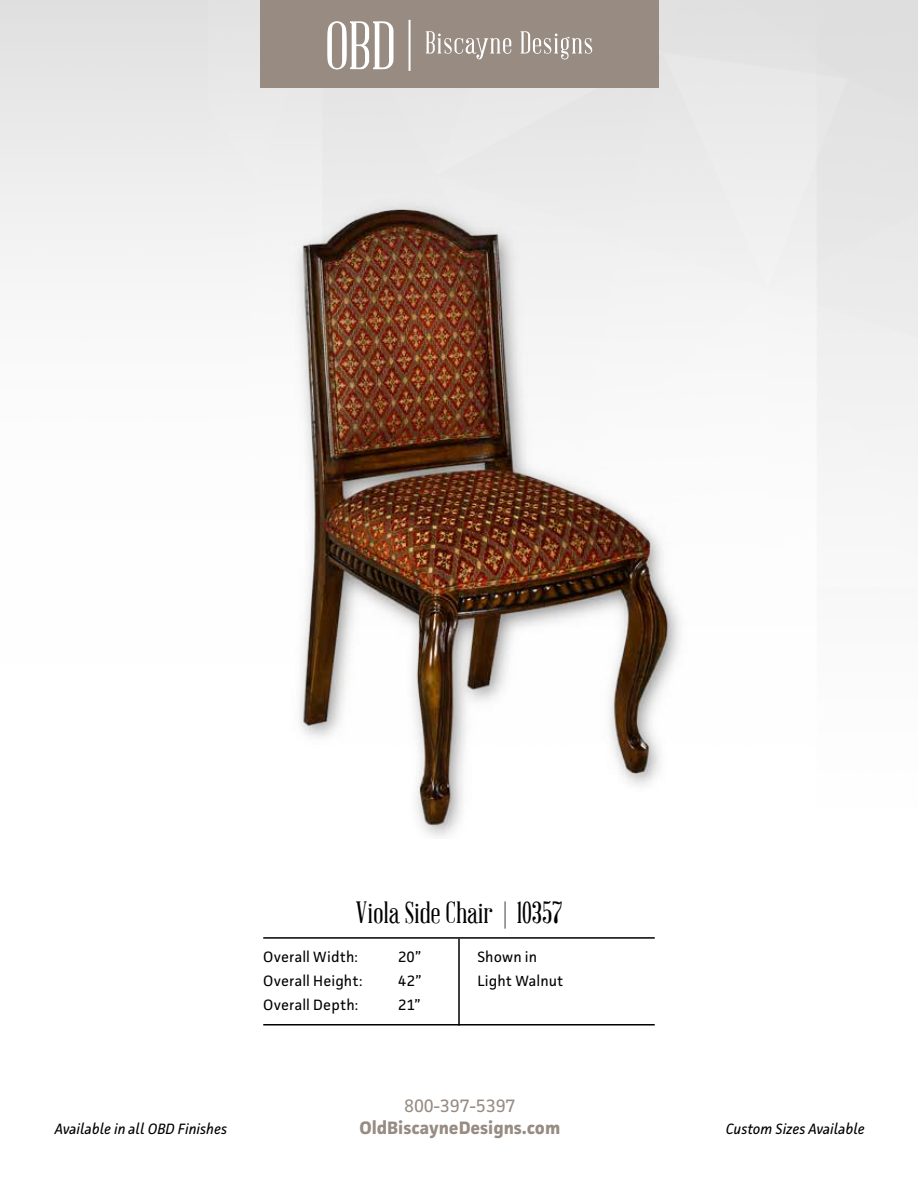
<style>
.page{position:relative;width:918px;height:1188px;background:#fff}
.page>*{position:absolute;margin:0;border:0;box-sizing:border-box;transform-origin:0 0}
.t1{font:30px "Abraham Lincoln";color:#000}
.t2{font:700 18px "Facit";color:#978b82}
.t3{font:18px "Facit";color:#978b82}
.t4{font:15px/24px "Facit";letter-spacing:.005em;color:#000}
.t5{font:italic 15px "Facit";color:#000}
</style>
<div class="page">
<div style="left:261px;top:0;width:398px;height:88px;background:#978b82"></div>
<svg style="left:426px;top:31px;width:85px;height:28px"></svg>
<svg style="left:521px;top:31px;width:71px;height:28px"></svg>
<svg style="left:327px;top:21px;width:66px;height:49px"></svg>
<hr style="left:409px;top:20px;width:2px;height:51px;background:#fff">
<hr style="left:263px;top:937px;width:392px;height:2px;background:#000">
<hr style="left:263px;top:1024px;width:392px;height:2px;background:#000">
<hr style="left:458px;top:939px;width:2px;height:87px;background:#000">
<img style="left:243px;top:170px;width:475px;height:668px">
<h1 class="t1" style="left:356px;top:897px;width:208px">Viola Side Chair | 10357</h1>
<p class="t4" style="left:263px;top:944px;width:96px">Overall Width:</p>
<p class="t4" style="left:398px;top:944px;width:25px">20”</p>
<p class="t4" style="left:263px;top:968px;width:101px">Overall Height:</p>
<p class="t4" style="left:398px;top:968px;width:25px">42”</p>
<p class="t4" style="left:263px;top:992px;width:97px">Overall Depth:</p>
<p class="t4" style="left:398px;top:992px;width:24px">21”</p>
<p class="t4" style="left:477px;top:944px;width:88px">Shown in<br>Light Walnut</p>
<p class="t3" style="left:404px;top:1095px;width:113px">800-397-5397</p>
<p class="t2" style="left:359px;top:1117px;width:202px">OldBiscayneDesigns.com</p>
<p class="t5" style="left:55px;top:1119px;width:174px">Available in all OBD Finishes</p>
<p class="t5" style="left:726px;top:1119px;width:140px">Custom Sizes Available</p>
</div>
